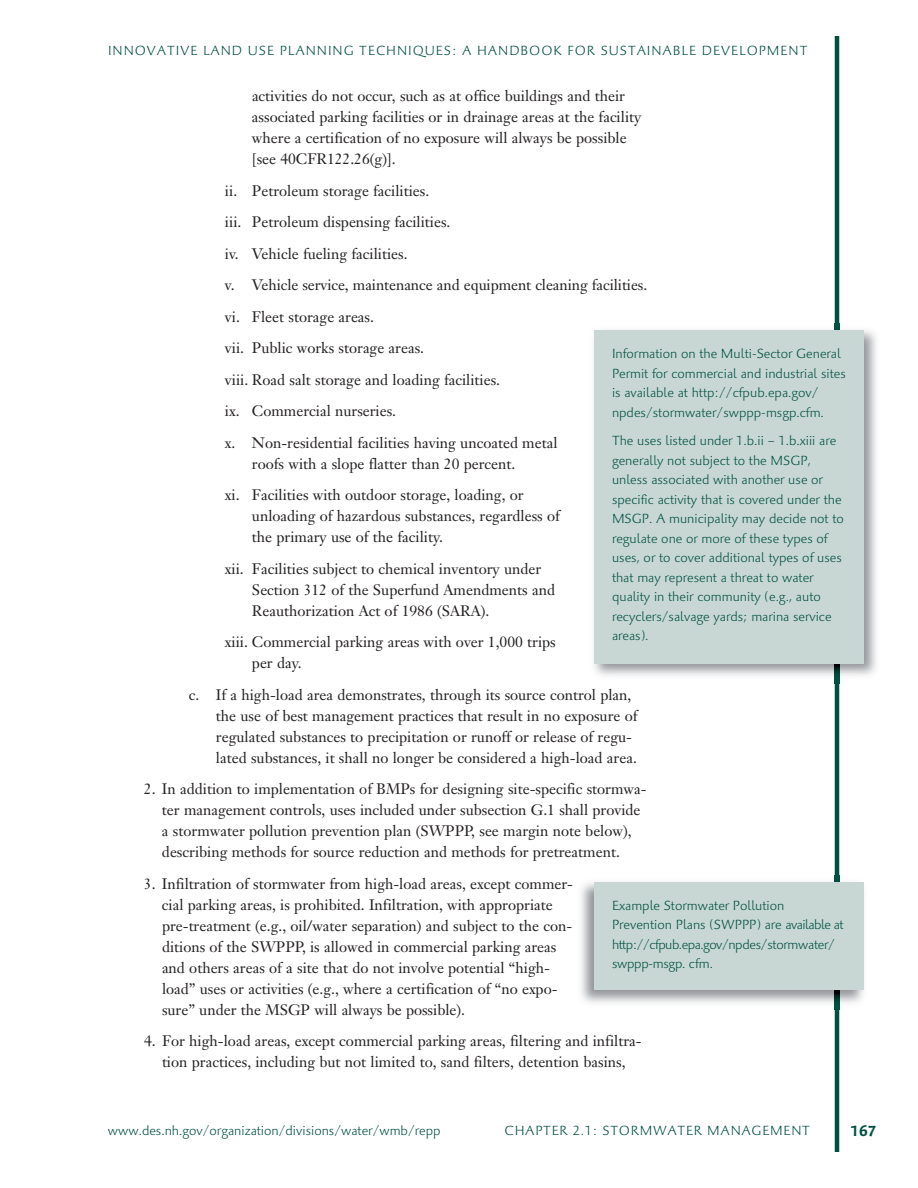
<style>
.page{position:relative;width:918px;height:1188px;background:#fff}
.page>*{position:absolute;margin:0;border:0;box-sizing:border-box;transform-origin:0 0}
.t1{font:15px/21px "Janson Text";color:#231f20}
.t2{font:700 15px "Palatino Sans Com";color:#005143}
.t3{font:300 13.5px/19.5px "Palatino Sans Com";color:#005143}
.t4{font:300 13.5px "Palatino Sans Com";letter-spacing:.07em;color:#005143}
.t5{font:300 13.5px "Palatino Sans Com";letter-spacing:.055em;color:#005143}
</style>
<div class="page">
<hr style="left:835px;top:36px;width:4px;height:1116px;background:#005143">
<img style="left:594px;top:324px;width:282px;height:360px">
<div style="left:594px;top:331px;width:270px;height:333px;background:#c8d7d4"></div>
<img style="left:581px;top:876px;width:283px;height:133px">
<div style="left:594px;top:882px;width:270px;height:108px;background:#c8d7d4"></div>
<p class="t4" style="left:108px;top:42px;width:701px">INNOVATIVE LAND USE PLANNING TECHNIQUES: A HANDBOOK FOR SUSTAINABLE DEVELOPMENT</p>
<p class="t1" style="left:252px;top:87px;width:391px">activities do not occur, such as at office buildings and their associated parking facilities or in drainage areas at the facility where a certification of no exposure will always be possible [see 40CFR122.26(g)].</p>
<p class="t1" style="left:225px;top:176px;width:424px;line-height:31.5px">ii. Petroleum storage facilities.<br>iii. Petroleum dispensing facilities.<br>iv. Vehicle fueling facilities.<br>v. Vehicle service, maintenance and equipment cleaning facilities. vi. Fleet storage areas.<br>vii. Public works storage areas.<br>viii. Road salt storage and loading facilities.<br>ix. Commercial nurseries.<br>x. Non-residential facilities having uncoated metal</p>
<p class="t1" style="left:225px;top:449px;width:300px;line-height:31.5px;text-indent:27px">roofs with a slope flatter than 20 percent. xi. Facilities with outdoor storage, loading, or</p>
<p class="t1" style="left:252px;top:507px;width:309px">unloading of hazardous substances, regardless of the primary use of the facility.</p>
<p class="t1" style="left:252px;top:560px;width:305px;text-indent:-27px">xii. Facilities subject to chemical inventory under<br>Section 312 of the Superfund Amendments and<br>Reauthorization Act of 1986 (SARA).</p>
<p class="t1" style="left:252px;top:633px;width:305px;text-indent:-27px">xiii. Commercial parking areas with over 1,000 trips per day.</p>
<p class="t1" style="left:216px;top:686px;width:423px;text-indent:-27px">c. If a high-load area demonstrates, through its source control plan, the use of best management practices that result in no exposure of regulated substances to precipitation or runoff or release of regu&shy;lated substances, it shall no longer be considered a high-load area.</p>
<p class="t1" style="left:162px;top:780px;width:486px;text-indent:-18px">2. In addition to implementation of BMPs for designing site-specific stormwa&shy;ter management controls, uses included under subsection G.1 shall provide a stormwater pollution prevention plan (SWPPP, see margin note below), describing methods for source reduction and methods for pretreatment.</p>
<p class="t1" style="left:162px;top:875px;width:413px;text-indent:-18px">3. Infiltration of stormwater from high-load areas, except commer&shy;cial parking areas, is prohibited. Infiltration, with appropriate pre-treatment (e.g., oil/water separation) and subject to the con&shy;ditions of the SWPPP, is allowed in commercial parking areas and others areas of a site that do not involve potential “high&shy;load” uses or activities (e.g., where a certification of “no expo&shy;sure” under the MSGP will always be possible).</p>
<p class="t1" style="left:144px;top:1032px;width:499px;text-align:center">4. For high-load areas, except commercial parking areas, filtering and infiltra&shy;tion practices, including but not limited to, sand filters, detention basins,</p>
<p class="t3" style="left:612px;top:344px;width:235px">Information on the Multi-Sector General Permit for commercial and industrial sites is available at http://cfpub.epa.gov/ npdes/stormwater/swppp-msgp.cfm.</p>
<p class="t3" style="left:612px;top:431px;width:233px">The uses listed under 1.b.ii – 1.b.xiii are generally not subject to the MSGP, unless associated with another use or specific activity that is covered under the MSGP. A municipality may decide not to regulate one or more of these types of uses, or to cover additional types of uses that may represent a threat to water quality in their community (e.g., auto recyclers/salvage yards; marina service areas).</p>
<p class="t3" style="left:612px;top:895px;width:233px">Example Stormwater Pollution Prevention Plans (SWPPP) are available at http://cfpub.epa.gov/npdes/stormwater/ swppp-msgp. cfm.</p>
<p class="t3" style="left:108px;top:1120px;width:334px">www.des.nh.gov/organization/divisions/water/wmb/repp</p>
<p class="t5" style="left:505px;top:1122px;width:307px">CHAPTER 2.1: STORMWATER MANAGEMENT</p>
<p class="t2" style="left:851px;top:1121px;width:28px">167</p>
</div>
